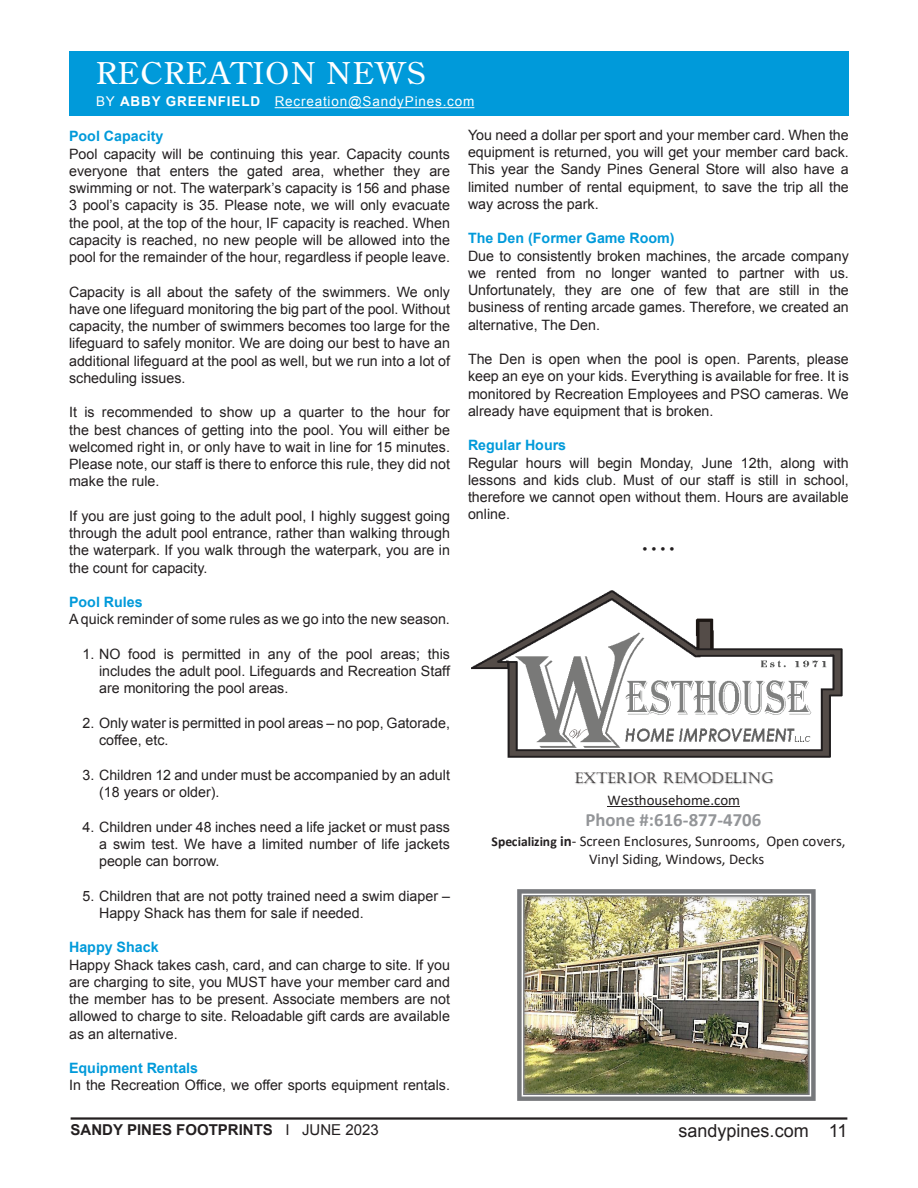
<style>
.page{position:relative;width:918px;height:1188px;background:#fff}
.page>*{position:absolute;margin:0;border:0;box-sizing:border-box;transform-origin:0 0}
.t1{font:30px "Century Old Style Std";letter-spacing:.04em;color:#fff;scale:1.08 1}
.t2{font:700 18.75px "Calibri";color:#939598}
.t3{font:18px "Arial";color:#231f20}
.t4{font:700 15px "Arial";color:#231f20}
.t5{font:14.85px/18.1px "Calibri";color:#231f20}
.t6{font:14.85px "Castellar";color:#231f20}
.t7{font:14.25px/17.2px "Arial";color:#231f20;text-align:justify}
.t8{font:700 14.25px "Arial";color:#009ada}
.t9{font:13.5px "Arial";letter-spacing:.06em;color:#fff}
.s1{font-weight:700}
.s2{font-weight:700;font-size:13.65px}
.s3{font-weight:400}
</style>
<div class="page">
<hr style="left:71px;top:1117px;width:776px;height:3px;background:#231f20">
<div style="left:69px;top:51px;width:780px;height:65px;background:#009ada"></div>
<hr style="left:275px;top:107px;width:199px;height:1px;background:#fff">
<img style="left:517px;top:889px;width:299px;height:212px">
<img style="left:471px;top:590px;width:360px;height:168px">
<img style="left:827px;top:623px;width:16px;height:32px">
<img style="left:827px;top:655px;width:16px;height:33px">
<img style="left:827px;top:688px;width:16px;height:34px">
<img style="left:663px;top:720px;width:28px;height:22px">
<img style="left:663px;top:742px;width:28px;height:16px">
<img style="left:576px;top:772px;width:185px;height:12px">
<img style="left:762px;top:772px;width:12px;height:12px">
<hr style="left:608px;top:806px;width:132px;height:1px;background:#231f20">
<h1 class="t1" style="left:96px;top:54px;width:306px">RECREATION NEWS</h1>
<p class="t9" style="left:96px;top:93px;width:380px">BY <span class="s1">ABBY GREENFIELD</span> Recreation@SandyPines.com</p>
<p class="t7" style="left:468px;top:126px;width:382px">You need a dollar per sport and your member card. When the equipment is returned, you will get your member card back.<br>This year the Sandy Pines General Store will also have a limited number of rental equipment, to save the trip all the way across the park.</p>
<p class="t8" style="left:468px;top:229px;width:208px">The Den (Former Game Room)</p>
<p class="t7" style="left:468px;top:247px;width:382px">Due to consistently broken machines, the arcade company we rented from no longer wanted to partner with us.<br>Unfortunately, they are one of few that are still in the business of renting arcade games. Therefore, we created an alternative, The Den.</p>
<p class="t7" style="left:468px;top:351px;width:382px">The Den is open when the pool is open. Parents, please keep an eye on your kids. Everything is available for free. It is monitored by Recreation Employees and PSO cameras. We already have equipment that is broken.</p>
<p class="t8" style="left:468px;top:436px;width:100px">Regular Hours</p>
<p class="t7" style="left:468px;top:454px;width:382px">Regular hours will begin Monday, June 12th, along with lessons and kids club. Must of our staff is still in school, therefore we cannot open without them. Hours are available online.</p>
<p class="t7" style="left:643px;top:540px;width:33px">• • • •</p>
<p class="t8" style="left:69px;top:127px;width:96px">Pool Capacity</p>
<p class="t7" style="left:69px;top:145px;width:382px">Pool capacity will be continuing this year. Capacity counts everyone that enters the gated area, whether they are swimming or not. The waterpark’s capacity is 156 and phase 3 pool’s capacity is 35. Please note, we will only evacuate the pool, at the top of the hour, IF capacity is reached. When capacity is reached, no new people will be allowed into the pool for the remainder of the hour, regardless if people leave.</p>
<p class="t7" style="left:69px;top:283px;width:382px">Capacity is all about the safety of the swimmers. We only have one lifeguard monitoring the big part of the pool. Without capacity, the number of swimmers becomes too large for the lifeguard to safely monitor. We are doing our best to have an additional lifeguard at the pool as well, but we run into a lot of scheduling issues.</p>
<p class="t7" style="left:69px;top:404px;width:382px">It is recommended to show up a quarter to the hour for the best chances of getting into the pool. You will either be welcomed right in, or only have to wait in line for 15 minutes.<br>Please note, our staff is there to enforce this rule, they did not make the rule.</p>
<p class="t7" style="left:69px;top:507px;width:382px">If you are just going to the adult pool, I highly suggest going through the adult pool entrance, rather than walking through the waterpark. If you walk through the waterpark, you are in the count for capacity.</p>
<p class="t8" style="left:69px;top:593px;width:75px">Pool Rules</p>
<p class="t7" style="left:69px;top:611px;width:382px">A quick reminder of some rules as we go into the new season.</p>
<p class="t7" style="left:99px;top:646px;width:352px;text-indent:-17px">1. NO food is permitted in any of the pool areas; this includes the adult pool. Lifeguards and Recreation Staff are monitoring the pool areas.</p>
<p class="t7" style="left:99px;top:715px;width:352px;text-indent:-17px">2. Only water is permitted in pool areas – no pop, Gatorade, coffee, etc.</p>
<p class="t7" style="left:99px;top:766px;width:352px;text-indent:-17px">3. Children 12 and under must be accompanied by an adult (18 years or older).</p>
<p class="t7" style="left:99px;top:818px;width:352px;text-indent:-17px">4. Children under 48 inches need a life jacket or must pass a swim test. We have a limited number of life jackets people can borrow.</p>
<p class="t7" style="left:99px;top:887px;width:352px;text-indent:-17px">5. Children that are not potty trained need a swim diaper –<br>Happy Shack has them for sale if needed.</p>
<p class="t8" style="left:69px;top:938px;width:91px">Happy Shack</p>
<p class="t7" style="left:69px;top:956px;width:382px">Happy Shack takes cash, card, and can charge to site. If you are charging to site, you MUST have your member card and the member has to be present. Associate members are not allowed to charge to site. Reloadable gift cards are available as an alternative.</p>
<p class="t8" style="left:69px;top:1059px;width:131px">Equipment Rentals</p>
<p class="t7" style="left:69px;top:1077px;width:382px">In the Recreation Office, we offer sports equipment rentals.</p>
<p class="t6" style="left:575px;top:770px;width:200px">EXTERIOR REMODELING</p>
<p class="t5" style="left:608px;top:790px;width:134px">Westhousehome.com</p>
<h2 class="t2" style="left:586px;top:807px;width:177px">Phone #:616-877-4706</h2>
<p class="t5" style="left:589px;top:831px;width:258px;text-indent:-97px"><span class="s2">Specializing</span> <span class="s1">in</span>- Screen Enclosures, Sunrooms, Open covers,<br>Vinyl Siding, Windows, Decks</p>
<p class="t4" style="left:71px;top:1119px;width:310px">SANDY PINES FOOTPRINTS <span class="s3">I JUNE 2023</span></p>
<p class="t3" style="left:679px;top:1119px;width:170px">sandypines.com 11</p>
</div>
